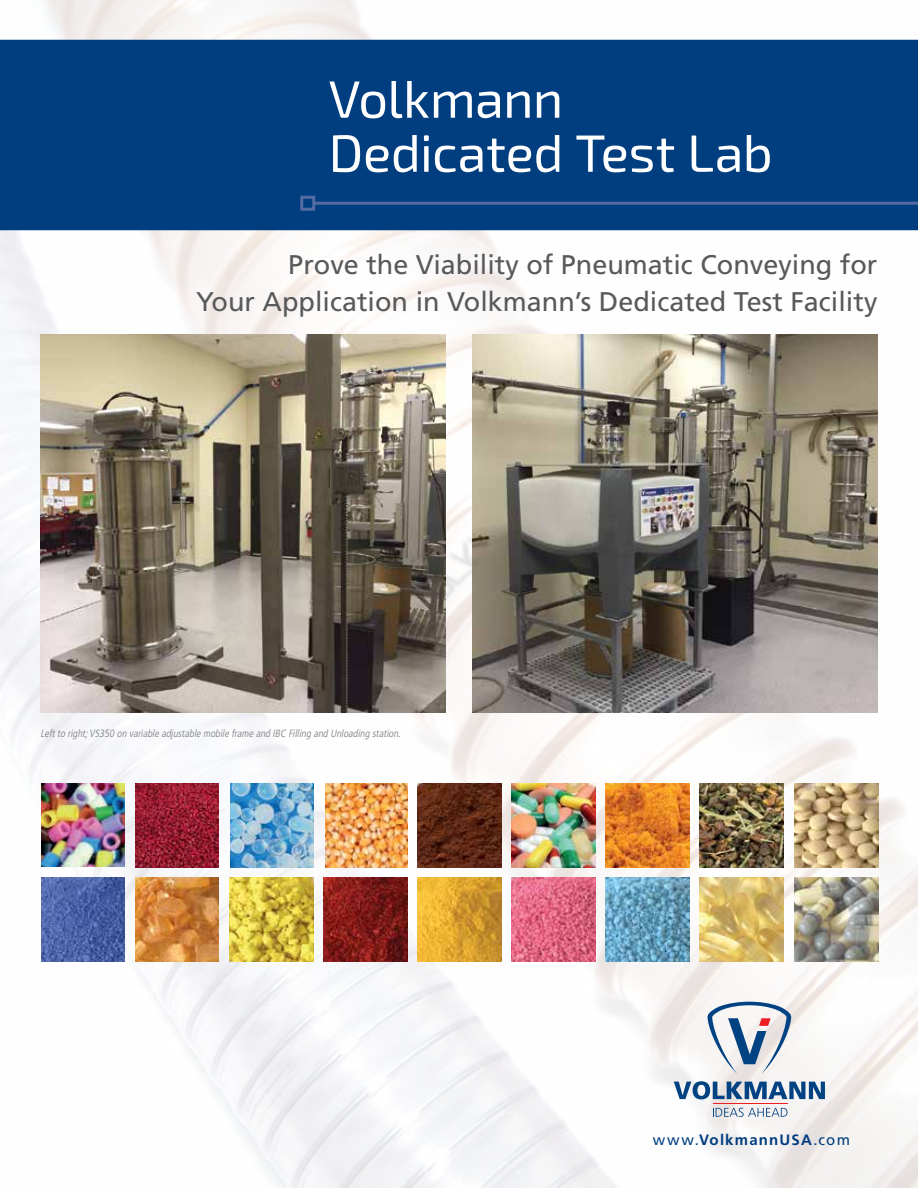
<style>
.page{position:relative;width:918px;height:1188px;background:#fff}
.page>*{position:absolute;margin:0;border:0;box-sizing:border-box;transform-origin:0 0}
.t1{font:52.5px/54px "Exo 2.0";letter-spacing:-.01em;color:#fff}
.t2{font:27px/37.5px "Frutiger";color:#58595b;text-align:right}
.t3{font:700 15px "Frutiger";letter-spacing:.075em;color:#003e80}
.t4{font:italic 300 condensed 10.5px "Frutiger";color:#77787b}
.s1{font-weight:400}
</style>
<div class="page">
<img style="left:0;top:0;width:918px;height:1188px">
<div style="left:0;top:40px;width:918px;height:190px;background:#003e80"></div>
<hr style="left:314px;top:202px;width:604px;height:3px;background:#546ba1">
<div style="left:300px;top:196px;width:15px;height:15px;border:3px solid #546ba1"></div>
<img style="left:40px;top:335px;width:406px;height:378px">
<img style="left:472px;top:335px;width:406px;height:378px">
<img style="left:41px;top:783px;width:84px;height:84px">
<img style="left:795px;top:783px;width:83px;height:84px">
<img style="left:231px;top:783px;width:82px;height:84px">
<img style="left:135px;top:783px;width:84px;height:84px">
<img style="left:325px;top:783px;width:82px;height:84px">
<img style="left:512px;top:783px;width:83px;height:84px">
<img style="left:700px;top:783px;width:84px;height:84px">
<img style="left:417px;top:783px;width:84px;height:84px">
<img style="left:605px;top:783px;width:84px;height:84px">
<img style="left:41px;top:878px;width:84px;height:84px">
<img style="left:795px;top:878px;width:83px;height:84px">
<img style="left:229px;top:878px;width:84px;height:84px">
<img style="left:135px;top:878px;width:84px;height:84px">
<img style="left:323px;top:878px;width:84px;height:84px">
<img style="left:512px;top:878px;width:83px;height:84px">
<img style="left:700px;top:878px;width:84px;height:84px">
<img style="left:417px;top:878px;width:84px;height:84px">
<img style="left:605px;top:878px;width:84px;height:84px">
<svg style="left:713px;top:1108px;width:74px;height:9px"></svg>
<svg style="left:707px;top:1002px;width:84px;height:72px"></svg>
<svg style="left:674px;top:1081px;width:151px;height:18px"></svg>
<hr style="left:713px;top:1103px;width:74px;height:1px;background:#ed1d24">
<h1 class="t1" style="left:328px;top:73px;width:446px">Volkmann<br>Dedicated Test Lab</h1>
<p class="t2" style="left:196px;top:245px;width:683px">Prove the Viability of Pneumatic Conveying for<br>Your Application in Volkmann’s Dedicated Test Facility</p>
<p class="t4" style="left:40px;top:727px;width:364px">Leftto right;VS350 on variable adjustable mobile frame and IBC Filling and Unloading station.</p>
<p class="t3" style="left:653px;top:1131px;width:199px"><span class="s1">www.</span>VolkmannUSA<span class="s1">.com</span></p>
</div>
